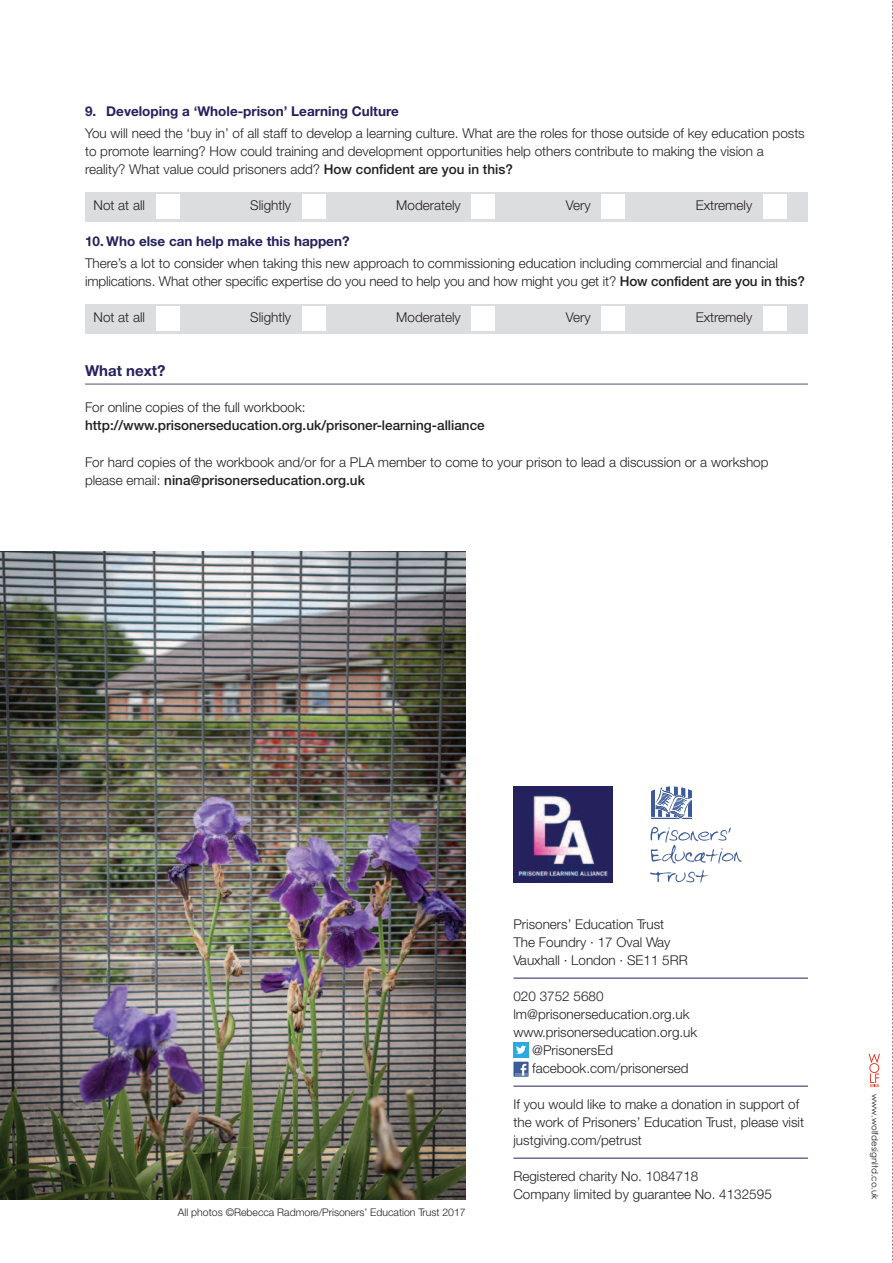
<style>
.page{position:relative;width:893px;height:1263px;background:#fff}
.page>*{position:absolute;margin:0;border:0;box-sizing:border-box;transform-origin:0 0}
.t1{font:700 15px "Helvetica Neue LT";color:#25215d}
.t2{font:300 13.5px/18px "Helvetica Neue LT";color:#231f20}
.t3{font:700 13.5px "Helvetica Neue LT";color:#25215d}
.t4{font:500 13.5px "Helvetica Neue LT";color:#231f20}
.t5{font:300 10.5px "Helvetica Neue LT";color:#231f20}
.t6{font:8.7px "Century Gothic";color:#231f20}
.s1{font-weight:500}
</style>
<div class="page">
<div style="left:85px;top:192px;width:723px;height:29px;background:#dcdddf"></div>
<div style="left:85px;top:304px;width:723px;height:30px;background:#dcdddf"></div>
<div style="left:156px;top:194px;width:23px;height:25px;background:#fff"></div>
<div style="left:302px;top:194px;width:23px;height:25px;background:#fff"></div>
<div style="left:472px;top:194px;width:23px;height:25px;background:#fff"></div>
<div style="left:601px;top:194px;width:24px;height:25px;background:#fff"></div>
<div style="left:763px;top:194px;width:23px;height:25px;background:#fff"></div>
<div style="left:156px;top:306px;width:23px;height:25px;background:#fff"></div>
<div style="left:302px;top:306px;width:23px;height:25px;background:#fff"></div>
<div style="left:472px;top:306px;width:23px;height:25px;background:#fff"></div>
<div style="left:601px;top:306px;width:24px;height:25px;background:#fff"></div>
<div style="left:763px;top:306px;width:23px;height:25px;background:#fff"></div>
<hr style="left:85px;top:383px;width:723px;height:2px;background:#8f88a6">
<svg style="left:892px;top:1px;width:1px;height:1262px"></svg>
<svg style="left:869px;top:1054px;width:11px;height:33px"></svg>
<hr style="left:513px;top:978px;width:295px;height:1px;background:#25215d">
<hr style="left:513px;top:1086px;width:295px;height:1px;background:#25215d">
<hr style="left:513px;top:1158px;width:295px;height:1px;background:#25215d">
<div style="left:513px;top:1042px;width:16px;height:15px;background:#2aaae1"></div>
<svg style="left:516px;top:1045px;width:10px;height:9px"></svg>
<div style="left:513px;top:1062px;width:16px;height:15px;background:#3b5b99"></div>
<svg style="left:515px;top:1064px;width:12px;height:12px"></svg>
<img style="left:0;top:551px;width:466px;height:648px">
<img style="left:513px;top:787px;width:99px;height:95px">
<svg style="left:651px;top:787px;width:41px;height:32px"></svg>
<svg style="left:650px;top:870px;width:58px;height:13px"></svg>
<svg style="left:651px;top:827px;width:91px;height:37px"></svg>
<p class="t3" style="left:85px;top:106px;width:315px">9. Developing a ‘Whole-prison’ Learning Culture</p>
<p class="t2" style="left:85px;top:126px;width:721px">You will need the ‘buy in’ of all staff to develop a learning culture. What are the roles for those outside of key education posts to promote learning? How could training and development opportunities help others contribute to making the vision a reality? What value could prisoners add? <span class="s1">How confident are you in this?</span></p>
<p class="t2" style="left:94px;top:198px;width:53px">Not at all</p>
<p class="t2" style="left:250px;top:198px;width:42px">Slightly</p>
<p class="t2" style="left:396px;top:198px;width:66px">Moderately</p>
<p class="t2" style="left:566px;top:198px;width:26px">Very</p>
<p class="t2" style="left:696px;top:198px;width:58px">Extremely</p>
<p class="t3" style="left:85px;top:237px;width:266px">10. Who else can help make this happen?</p>
<p class="t2" style="left:85px;top:256px;width:721px">There’s a lot to consider when taking this new approach to commissioning education including commercial and financial implications. What other specific expertise do you need to help you and how might you get it? <span class="s1">How confident are you in this?</span></p>
<p class="t2" style="left:94px;top:310px;width:53px">Not at all</p>
<p class="t2" style="left:250px;top:310px;width:42px">Slightly</p>
<p class="t2" style="left:396px;top:310px;width:66px">Moderately</p>
<p class="t2" style="left:566px;top:310px;width:26px">Very</p>
<p class="t2" style="left:696px;top:310px;width:58px">Extremely</p>
<p class="t1" style="left:85px;top:366px;width:82px">What next?</p>
<p class="t2" style="left:85px;top:400px;width:222px">For online copies of the full workbook:</p>
<p class="t4" style="left:85px;top:421px;width:401px">http://www.prisonerseducation.org.uk/prisoner-learning-alliance</p>
<p class="t2" style="left:85px;top:454px;width:685px">For hard copies of the workbook and/or for a PLA member to come to your prison to lead a discussion or a workshop please email: <span class="s1">nina@prisonerseducation.org.uk</span></p>
<p class="t5" style="left:178px;top:1209px;width:289px">All photos ©Rebecca Radmore/Prisoners’ Education Trust 2017</p>
<p class="t2" style="left:513px;top:916px;width:176px">Prisoners’ Education Trust<br>The Foundry · 17 Oval Way<br>Vauxhall · London · SE11 5RR</p>
<p class="t2" style="left:513px;top:988px;width:92px">020 3752 5680</p>
<p class="t2" style="left:513px;top:1006px;width:178px">lm@prisonerseducation.org.uk</p>
<p class="t2" style="left:513px;top:1024px;width:185px">www.prisonerseducation.org.uk</p>
<p class="t2" style="left:532px;top:1042px;width:82px">@PrisonersEd</p>
<p class="t2" style="left:532px;top:1060px;width:158px">facebook.com/prisonersed</p>
<p class="t2" style="left:513px;top:1096px;width:292px">If you would like to make a donation in support of the work of Prisoners’ Education Trust, please visit justgiving.com/petrust</p>
<p class="t2" style="left:513px;top:1168px;width:260px">Registered charity No. 1084718<br>Company limited by guarantee No. 4132595</p>
<p class="t6" style="left:880px;top:1093px;width:107px;rotate:90deg">www.wolfdesignltd.co.uk</p>
</div>
